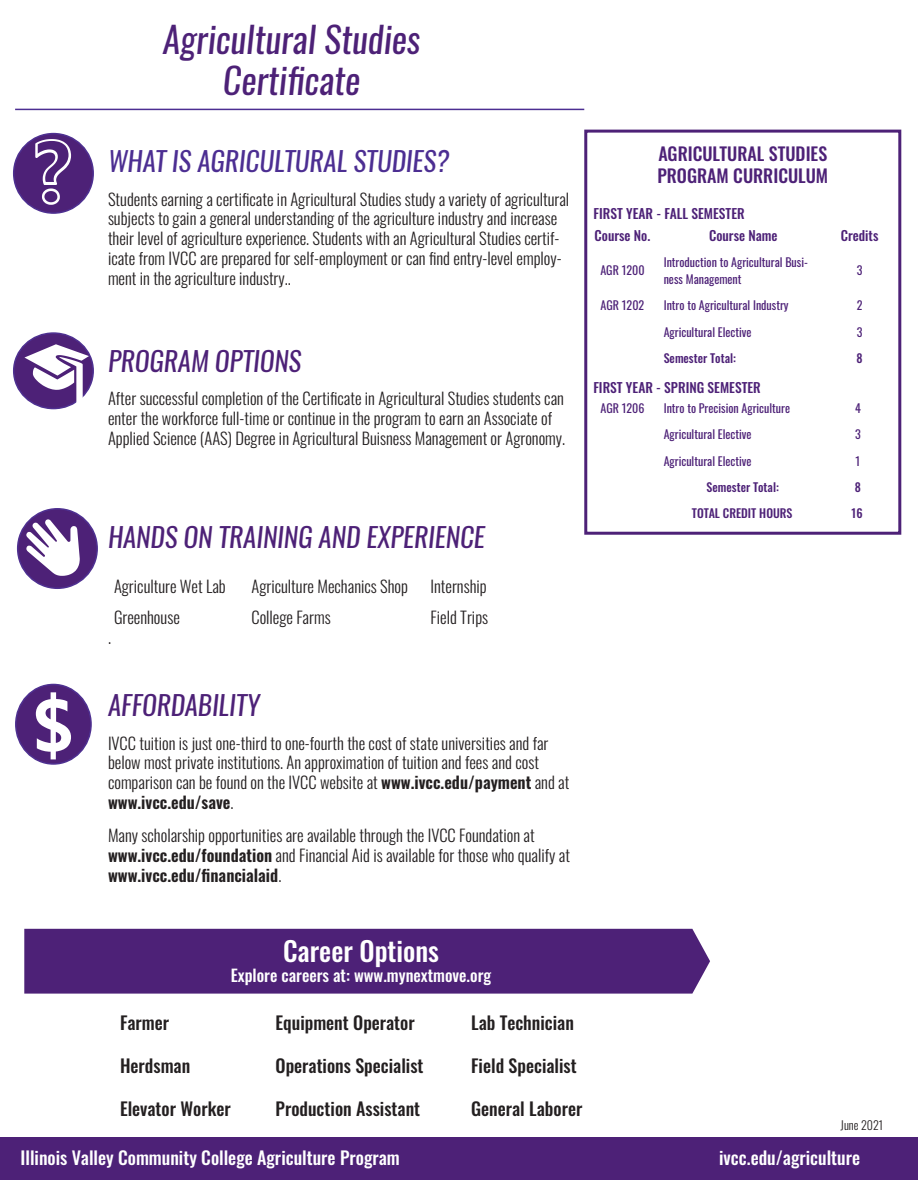
<style>
.page{position:relative;width:918px;height:1188px;background:#fff}
.page>*{position:absolute;margin:0;border:0;box-sizing:border-box;transform-origin:0 0}
.t1{font:italic 36px "Oswald";color:#4d2177}
.t2{font:italic 27px "Oswald";color:#4d2177}
.t3{font:italic 27px "Oswald";color:#4c2e92}
.t4{font:500 27px "Oswald";color:#fff}
.t5{font:500 18px "Oswald";color:#231f20}
.t6{font:500 18px "Oswald";color:#fff}
.t7{font:500 18px "Oswald";color:#4d2177}
.t8{font:300 16.5px/19.8px "Oswald";color:#231f20}
.t9{font:500 16.5px "Oswald";color:#fff}
.t10{font:500 13.5px "Oswald";color:#4d2177}
.t11{font:12px/16.2px "Oswald";color:#4d2177}
.t12{font:500 12px "Oswald";color:#4d2177}
.t13{font:300 12px "Oswald";color:#231f20}
.s1{font-weight:600}
</style>
<div class="page">
<div style="left:584px;top:130px;width:317px;height:405px;border:3px solid #4d2177"></div>
<div style="left:0;top:1137px;width:918px;height:43px;background:#4d2177"></div>
<hr style="left:15px;top:109px;width:569px;height:1px;background:#4c2e92">
<div style="left:16px;top:684px;width:75px;height:80px;background:#4d2177;border-radius:50%"></div>
<div style="left:15px;top:684px;width:77px;height:81px;border:2px solid #4e3091;border-radius:50%"></div>
<div style="left:24px;top:929px;width:686px;height:65px;background:#4d2177"></div>
<div style="left:14px;top:134px;width:79px;height:79px;background:#4d2177;border-radius:50%"></div>
<div style="left:13px;top:133px;width:81px;height:81px;border:2px solid #4e3091;border-radius:50%"></div>
<div style="left:14px;top:333px;width:79px;height:76px;background:#4d2177;border-radius:50%"></div>
<div style="left:13px;top:332px;width:81px;height:77px;border:2px solid #4e3091;border-radius:50%"></div>
<div style="left:18px;top:509px;width:79px;height:79px;background:#4d2177;border-radius:50%"></div>
<div style="left:17px;top:508px;width:81px;height:81px;border:2px solid #4e3091;border-radius:50%"></div>
<svg style="left:24px;top:343px;width:65px;height:65px"></svg>
<svg style="left:26px;top:519px;width:7px;height:57px"></svg>
<p class="t1" style="left:163px;top:15px;width:259px">Agricultural Studies</p>
<p class="t1" style="left:223px;top:55px;width:139px">Certificate</p>
<p class="t3" style="left:108px;top:143px;width:343px">WHAT IS AGRICULTURAL STUDIES?</p>
<p class="t8" style="left:108px;top:187px;width:463px">Students earning a certificate in Agricultural Studies study a variety of agricultural subjects to gain a general understanding of the agriculture industry and increase their level of agriculture experience. Students with an Agricultural Studies certif&shy;icate from IVCC are prepared for self-employment or can find entry-level employ&shy;ment in the agriculture industry..</p>
<p class="t2" style="left:108px;top:342px;width:195px">PROGRAM OPTIONS</p>
<p class="t8" style="left:108px;top:387px;width:459px">After successful completion of the Certificate in Agricultural Studies students can enter the workforce full-time or continue in the program to earn an Associate of<br>Applied Science (AAS) Degree in Agricultural Buisness Management or Agronomy.</p>
<p class="t2" style="left:108px;top:518px;width:378px">HANDS ON TRAINING AND EXPERIENCE</p>
<p class="t8" style="left:114px;top:574px;width:113px">Agriculture Wet Lab</p>
<p class="t8" style="left:251px;top:574px;width:158px">Agriculture Mechanics Shop</p>
<p class="t8" style="left:430px;top:574px;width:58px">Internship</p>
<p class="t8" style="left:114px;top:606px;width:67px">Greenhouse</p>
<p class="t8" style="left:251px;top:606px;width:81px">College Farms</p>
<p class="t8" style="left:430px;top:606px;width:59px">Field Trips</p>
<p class="t8" style="left:108px;top:626px;width:4px">.</p>
<p class="t2" style="left:108px;top:687px;width:153px">AFFORDABILITY</p>
<p class="t8" style="left:108px;top:731px;width:463px">IVCC tuition is just one-third to one-fourth the cost of state universities and far below most private institutions. An approximation of tuition and fees and cost comparison can be found on the IVCC website at <span class="s1">www.ivcc.edu/payment</span> and at <span class="s1">www.ivcc.edu/save</span>.</p>
<p class="t8" style="left:108px;top:824px;width:463px">Many scholarship opportunities are available through the IVCC Foundation at <span class="s1">www.ivcc.edu/foundation</span> and Financial Aid is available for those who qualify at <span class="s1">www.ivcc.edu/financialaid</span>.</p>
<p class="t7" style="left:658px;top:145px;width:170px">AGRICULTURAL STUDIES</p>
<p class="t7" style="left:657px;top:166px;width:172px">PROGRAM CURRICULUM</p>
<p class="t10" style="left:594px;top:206px;width:153px">FIRST YEAR - FALL SEMESTER</p>
<p class="t10" style="left:595px;top:228px;width:57px">Course No.</p>
<p class="t10" style="left:709px;top:228px;width:70px">Course Name</p>
<p class="t10" style="left:841px;top:228px;width:39px">Credits</p>
<p class="t11" style="left:600px;top:261px;width:46px">AGR 1200</p>
<p class="t11" style="left:664px;top:253px;width:146px">Introduction to Agricultural Busi&shy;ness Management</p>
<p class="t11" style="left:857px;top:261px;width:7px">3</p>
<p class="t11" style="left:601px;top:296px;width:45px">AGR 1202</p>
<p class="t11" style="left:664px;top:296px;width:126px">Intro to Agricultural Industry</p>
<p class="t11" style="left:857px;top:296px;width:7px">2</p>
<p class="t11" style="left:664px;top:323px;width:89px">Agricultural Elective</p>
<p class="t11" style="left:857px;top:323px;width:7px">3</p>
<p class="t12" style="left:664px;top:352px;width:74px">Semester Total:</p>
<p class="t12" style="left:857px;top:352px;width:8px">8</p>
<p class="t10" style="left:593px;top:380px;width:169px">FIRST YEAR - SPRING SEMESTER</p>
<p class="t11" style="left:601px;top:399px;width:45px">AGR 1206</p>
<p class="t11" style="left:664px;top:399px;width:128px">Intro to Precision Agriculture</p>
<p class="t11" style="left:855px;top:399px;width:7px">4</p>
<p class="t11" style="left:664px;top:425px;width:89px">Agricultural Elective</p>
<p class="t11" style="left:855px;top:425px;width:7px">3</p>
<p class="t11" style="left:664px;top:452px;width:89px">Agricultural Elective</p>
<p class="t11" style="left:856px;top:452px;width:6px">1</p>
<p class="t12" style="left:707px;top:481px;width:74px">Semester Total:</p>
<p class="t12" style="left:855px;top:481px;width:8px">8</p>
<p class="t12" style="left:692px;top:507px;width:102px">TOTAL CREDIT HOURS</p>
<p class="t12" style="left:852px;top:507px;width:12px">16</p>
<p class="t4" style="left:283px;top:937px;width:158px">Career Options</p>
<p class="t9" style="left:231px;top:967px;width:262px">Explore careers at: www.mynextmove.org</p>
<p class="t5" style="left:120px;top:1014px;width:51px">Farmer</p>
<p class="t5" style="left:276px;top:1014px;width:141px">Equipment Operator</p>
<p class="t5" style="left:471px;top:1014px;width:104px">Lab Technician</p>
<p class="t5" style="left:120px;top:1056px;width:72px">Herdsman</p>
<p class="t5" style="left:276px;top:1056px;width:150px">Operations Specialist</p>
<p class="t5" style="left:471px;top:1056px;width:107px">Field Specialist</p>
<p class="t5" style="left:120px;top:1100px;width:112px">Elevator Worker</p>
<p class="t5" style="left:276px;top:1100px;width:146px">Production Assistant</p>
<p class="t5" style="left:471px;top:1100px;width:113px">General Laborer</p>
<p class="t13" style="left:841px;top:1114px;width:44px">June 2021</p>
<p class="t6" style="left:21px;top:1148px;width:381px">Illinois Valley Community College Agriculture Program</p>
<p class="t6" style="left:719px;top:1148px;width:142px">ivcc.edu/agriculture</p>
</div>
